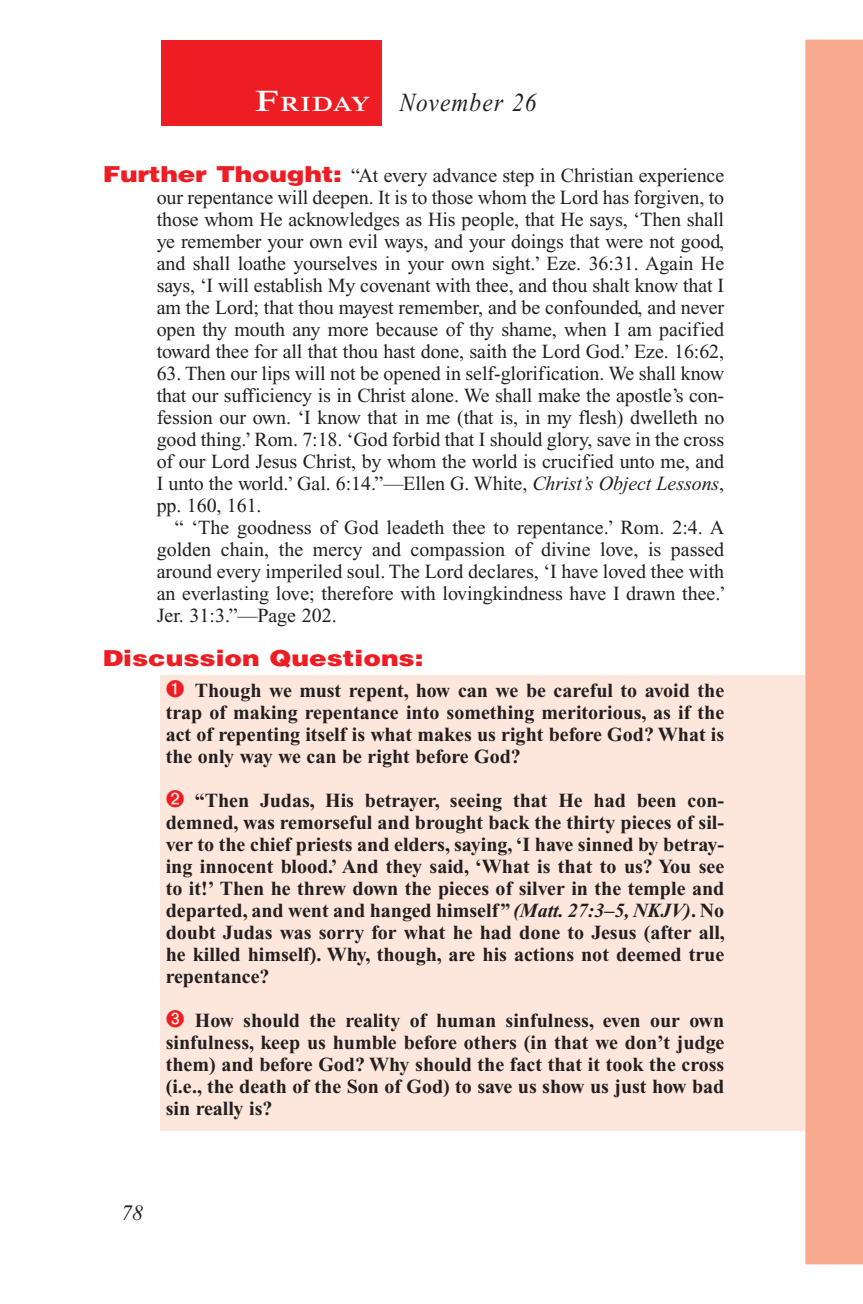
<style>
.page{position:relative;width:863px;height:1304px;background:#fff}
.page>*{position:absolute;margin:0;border:0;box-sizing:border-box;transform-origin:0 0}
.Lesson_Dates{font:italic 26px "Times New Roman PS Std";letter-spacing:.05em;color:#231f20;scale:.9 1}
.Question{font:900 22px "Helvetica LT Std";color:#ee1d23;scale:1.2 1}
.t1{font:italic 22px "Times New Roman PS Std";color:#231f20}
.Daily_Header{font:600 21px "Times NRMT Std";letter-spacing:.035em;color:#fff;scale:1.1 1}
.Question_NO_SB{font:20px/22px "Times New Roman PS Std";letter-spacing:-.005em;color:#231f20;text-align:justify}
.Numbered_Bullet_List{font:700 20px/22px "Times New Roman PS Std";color:#231f20;text-align:justify}
.Body{font:20px/22px "Times New Roman PS Std";color:#231f20;text-align:justify}
.s1{font-size:30px}
.s2{font-family:"Helvetica LT Std";font-weight:900;font-size:22px;color:#ee1d23}
.s3{font-style:italic}
</style>
<div class="page">
<div style="left:805px;top:40px;width:57px;height:1224px;background:#f8a98e"></div>
<div style="left:162px;top:40px;width:220px;height:85px;background:#ee1d23"></div>
<div style="left:160px;top:675px;width:645px;height:455px;background:#fde7dc"></div>
<p class="Daily_Header" style="left:255px;top:91px;width:106px"><span class="s1">F</span>riday</p>
<p class="Lesson_Dates" style="left:399px;top:88px;width:154px">November 26</p>
<p class="Question_NO_SB" style="left:157px;top:164px;width:569px;text-indent:-54px"><span class="s2">Further Thought:</span> “At every advance step in Christian experience our repentance will deepen. It is to those whom the Lord has forgiven, to those whom He acknowledges as His people, that He says, ‘Then shall ye remember your own evil ways, and your doings that were not good, and shall loathe yourselves in your own sight.’ Eze. 36:31. Again He says, ‘I will establish My covenant with thee, and thou shalt know that I am the Lord; that thou mayest remember, and be confounded, and never open thy mouth any more because of thy shame, when I am pacified toward thee for all that thou hast done, saith the Lord God.’ Eze. 16:62,</p>
<p class="Question_NO_SB" style="left:157px;top:362px;width:569px">63. Then our lips will not be opened in self-glorification. We shall know that our sufficiency is in Christ alone. We shall make the apostle’s con&shy;fession our own. ‘I know that in me (that is, in my flesh) dwelleth no good thing.’ Rom. 7:18. ‘God forbid that I should glory, save in the cross of our Lord Jesus Christ, by whom the world is crucified unto me, and I unto the world.’ Gal. 6:14.”—Ellen G. White, <span class="s3">Christ’s Object Lessons</span>, pp. 160, 161.</p>
<p class="Body" style="left:157px;top:516px;width:570px;text-indent:18px">“ ‘The goodness of God leadeth thee to repentance.’ Rom. 2:4. A golden chain, the mercy and compassion of divine love, is passed around every imperiled soul. The Lord declares, ‘I have loved thee with an everlasting love; therefore with lovingkindness have I drawn thee.’ Jer. 31:3.”—Page 202.</p>
<p class="Question" style="left:103px;top:643px;width:269px">Discussion Questions:</p>
<p class="Numbered_Bullet_List" style="left:166px;top:679px;width:560px;text-indent:29px">Though we must repent, how can we be careful to avoid the trap of making repentance into something meritorious, as if the act of repenting itself is what makes us right before God? What is the only way we can be right before God?</p>
<p class="Numbered_Bullet_List" style="left:166px;top:789px;width:560px;text-indent:29px">“Then Judas, His betrayer, seeing that He had been con&shy;demned, was remorseful and brought back the thirty pieces of sil&shy;ver to the chief priests and elders, saying, ‘I have sinned by betray&shy;ing innocent blood.’ And they said, ‘What is that to us? You see to it!’ Then he threw down the pieces of silver in the temple and departed, and went and hanged himself” <span class="s3">(Matt. 27:3–5, NKJV)</span>. No doubt Judas was sorry for what he had done to Jesus (after all, he killed himself). Why, though, are his actions not deemed true repentance?</p>
<p class="Numbered_Bullet_List" style="left:166px;top:1009px;width:560px;text-indent:29px">How should the reality of human sinfulness, even our own sinfulness, keep us humble before others (in that we don’t judge them) and before God? Why should the fact that it took the cross (i.e., the death of the Son of God) to save us show us just how bad sin really is?</p>
<p class="t1" style="left:121px;top:1200px;width:23px">78</p>
</div>
